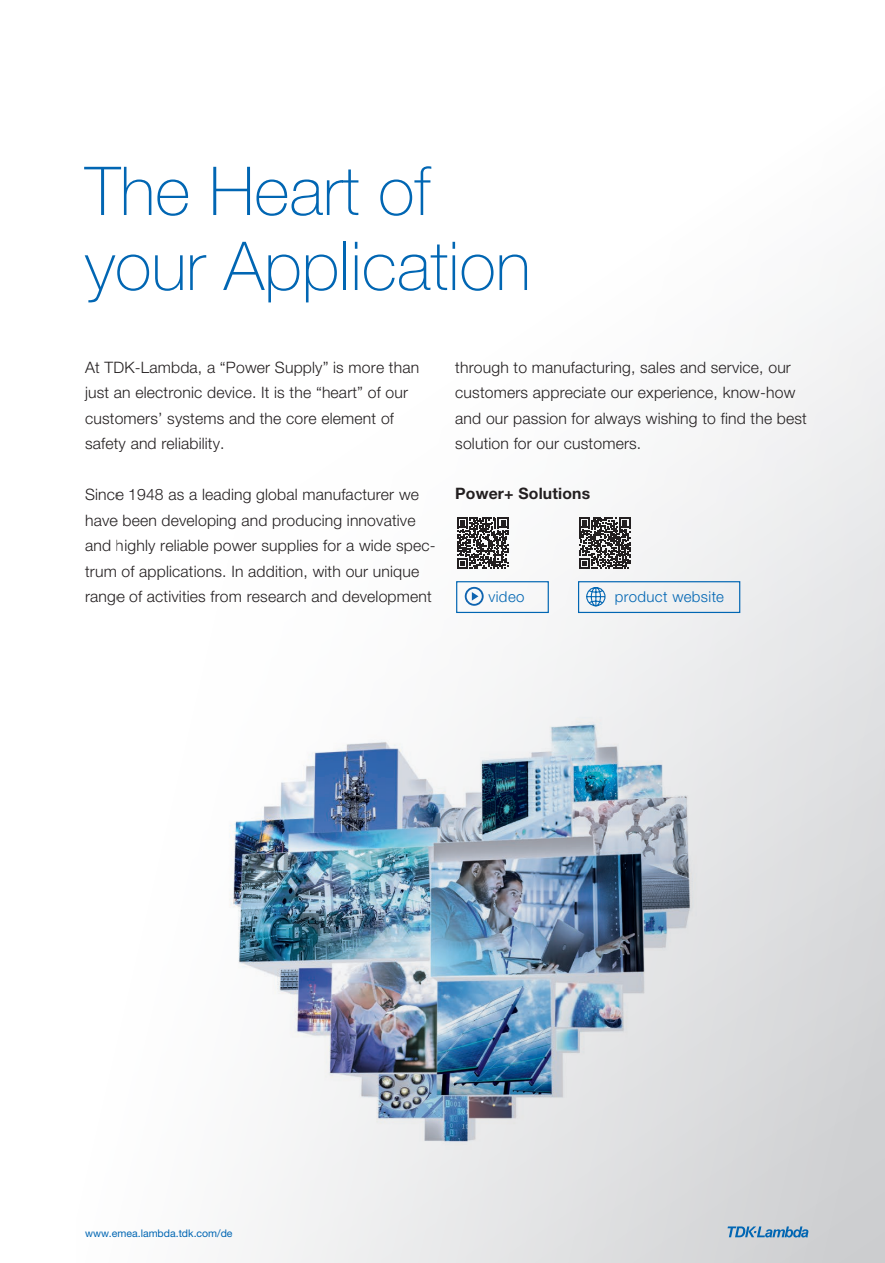
<style>
.page{position:relative;width:885px;height:1263px;background:#fff}
.page>*{position:absolute;margin:0;border:0;box-sizing:border-box;transform-origin:0 0}
.t1{font:100 67.5px/75px "Helvetica Neue LT Pro";color:#0166b3}
.t2{font:300 15.75px/25.5px "Helvetica Neue LT Pro";letter-spacing:.01em;color:#231f20}
.t3{font:700 15.75px "Helvetica Neue LT Pro";letter-spacing:.01em;color:#231f20}
.t4{font:300 15px "Helvetica Neue LT Pro";letter-spacing:.025em;color:#0166b3}
.t5{font:10.5px "Helvetica Neue LT Pro";color:#0166b3}
</style>
<div class="page">
<svg style="left:508px;top:261px;width:376px;height:1002px"></svg>
<img style="left:229px;top:558px;width:511px;height:705px">
<svg style="left:585px;top:586px;width:21px;height:21px"></svg>
<svg style="left:579px;top:517px;width:51px;height:52px"></svg>
<svg style="left:464px;top:587px;width:19px;height:19px"></svg>
<svg style="left:457px;top:517px;width:51px;height:52px"></svg>
<svg style="left:727px;top:1226px;width:81px;height:11px"></svg>
<h1 class="t1" style="left:85px;top:153px;width:447px">The Heart of your Application</h1>
<p class="t2" style="left:85px;top:354px;width:335px">At TDK-Lambda, a “Power Supply” is more than just an electronic device. It is the “heart” of our customers’ systems and the core element of safety and reliability.</p>
<p class="t2" style="left:85px;top:481px;width:352px">Since 1948 as a leading global manufacturer we have been developing and producing innovative and highly reliable power supplies for a wide spec&shy;trum of applications. In addition, with our unique range of activities from research and development</p>
<p class="t2" style="left:455px;top:354px;width:353px">through to manufacturing, sales and service, our customers appreciate our experience, know-how and our passion for always wishing to find the best solution for our customers.</p>
<p class="t3" style="left:455px;top:483px;width:136px">Power+ Solutions</p>
<p class="t4" style="left:488px;top:587px;width:38px">video</p>
<p class="t4" style="left:614px;top:587px;width:111px">product website</p>
<p class="t5" style="left:85px;top:1227px;width:149px">www.emea.lambda.tdk.com/de</p>
</div>
